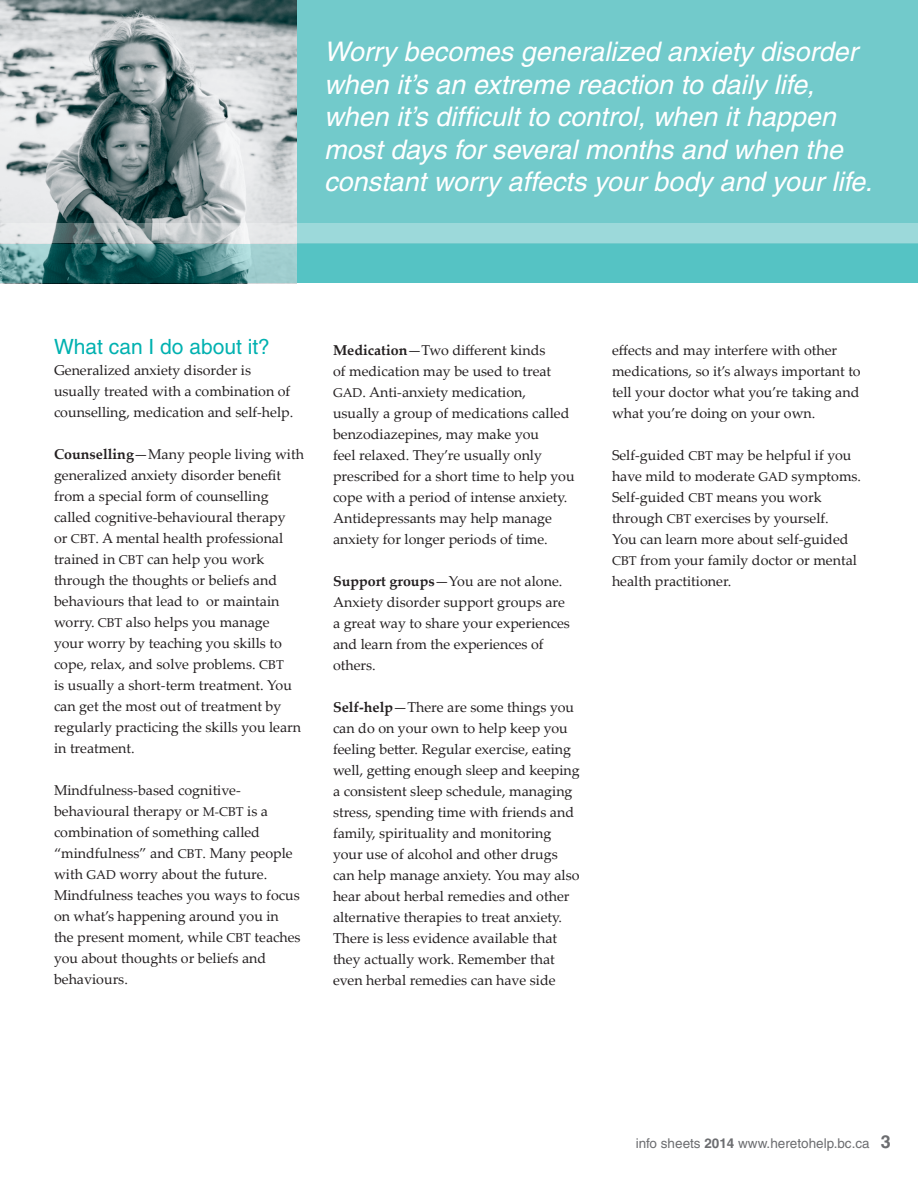
<style>
.page{position:relative;width:918px;height:1188px;background:#fff}
.page>*{position:absolute;margin:0;border:0;box-sizing:border-box;transform-origin:0 0}
.Pullquote{font:italic 27px/32.4px "Helvetica";color:#fff}
.Body_SubHead{font:21px "Helvetica";color:#00b1b0}
.Body_Text{font:14.25px/21px "Palatino Linotype";color:#231f20}
.t1{font:13.5px "Helvetica";color:#6c6d70}
.s1{font-weight:700}
.s2{font-size:12.75px}
.s3{font-weight:700;font-size:18px}
</style>
<div class="page">
<div style="left:0;top:0;width:918px;height:283px;background:#72cacb"></div>
<img style="left:0;top:0;width:297px;height:284px">
<svg style="left:0;top:244px;width:918px;height:39px;background:#51afb0"></svg>
<svg style="left:0;top:224px;width:918px;height:19px;background:#a7d3d4"></svg>
<p class="Pullquote" style="left:324px;top:36px;width:550px">Worry becomes generalized anxiety disorder when it’s an extreme reaction to daily life, when it’s difficult to control, when it happen most days for several months and when the constant worry affects your body and your life.</p>
<p class="Body_SubHead" style="left:54px;top:334px;width:217px">What can I do about it?</p>
<p class="Body_Text" style="left:54px;top:359px;width:241px">Generalized anxiety disorder is usually treated with a combination of counselling, medication and self-help.</p>
<p class="Body_Text" style="left:54px;top:443px;width:252px"><span class="s1">Counselling</span>—Many people living with generalized anxiety disorder benefit from a special form of counselling called cognitive-behavioural therapy<br>or <span class="s2">CBT</span>. A mental health professional trained in <span class="s2">CBT</span> can help you work through the thoughts or beliefs and behaviours that lead to or maintain worry. <span class="s2">CBT</span> also helps you manage<br>your worry by teaching you skills to cope, relax, and solve problems. <span class="s2">CBT<br></span>is usually a short-term treatment. You can get the most out of treatment by regularly practicing the skills you learn in treatment.</p>
<p class="Body_Text" style="left:54px;top:779px;width:248px">Mindfulness-based cognitive&shy;behavioural therapy or <span class="s2">M-CBT</span> is a combination of something called “mindfulness” and <span class="s2">CBT</span>. Many people with <span class="s2">GAD</span> worry about the future.<br>Mindfulness teaches you ways to focus on what’s happening around you in the present moment, while <span class="s2">CBT</span> teaches you about thoughts or beliefs and behaviours.</p>
<p class="Body_Text" style="left:333px;top:340px;width:243px"><span class="s1">Medication</span>—Two different kinds<br>of medication may be used to treat <span class="s2">GAD</span>. Anti-anxiety medication, usually a group of medications called benzodiazepines, may make you<br>feel relaxed. They’re usually only prescribed for a short time to help you cope with a period of intense anxiety.<br>Antidepressants may help manage anxiety for longer periods of time.</p>
<p class="Body_Text" style="left:333px;top:571px;width:238px"><span class="s1">Support groups</span>—You are not alone.<br>Anxiety disorder support groups are a great way to share your experiences and learn from the experiences of others.</p>
<p class="Body_Text" style="left:333px;top:697px;width:248px"><span class="s1">Self-help</span>—There are some things you can do on your own to help keep you feeling better. Regular exercise, eating well, getting enough sleep and keeping a consistent sleep schedule, managing stress, spending time with friends and family, spirituality and monitoring your use of alcohol and other drugs can help manage anxiety. You may also hear about herbal remedies and other alternative therapies to treat anxiety.<br>There is less evidence available that they actually work. Remember that even herbal remedies can have side</p>
<p class="Body_Text" style="left:612px;top:340px;width:250px">effects and may interfere with other medications, so it’s always important to tell your doctor what you’re taking and what you’re doing on your own.</p>
<p class="Body_Text" style="left:612px;top:445px;width:251px">Self-guided <span class="s2">CBT</span> may be helpful if you have mild to moderate <span class="s2">GAD</span> symptoms.<br>Self-guided <span class="s2">CBT</span> means you work through <span class="s2">CBT</span> exercises by yourself.<br>You can learn more about self-guided <span class="s2">CBT</span> from your family doctor or mental health practitioner.</p>
<p class="t1" style="left:636px;top:1135px;width:257px">info sheets <span class="s1">2014</span> www.heretohelp.bc.ca <span class="s3">3</span></p>
</div>
